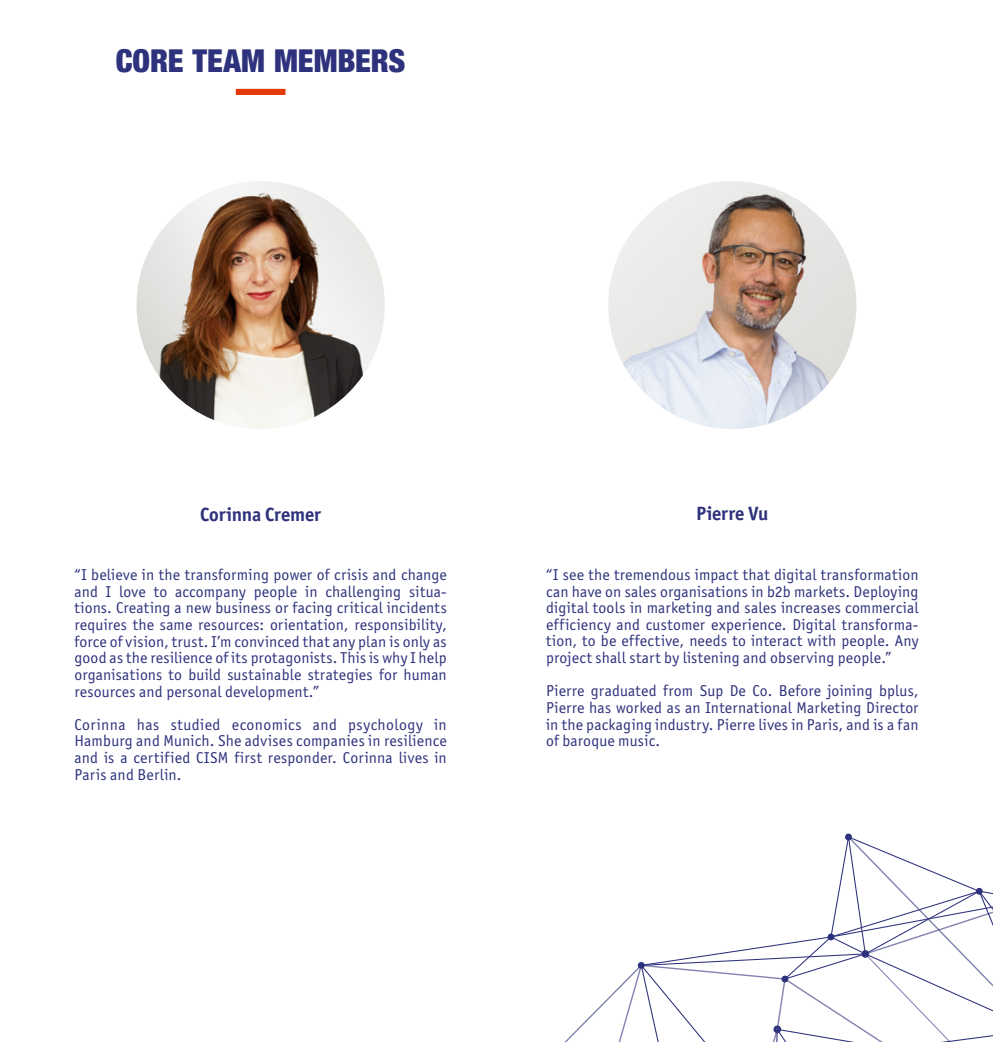
<style>
.page{position:relative;width:993px;height:1042px;background:#fff}
.page>*{position:absolute;margin:0;border:0;box-sizing:border-box;transform-origin:0 0}
.t1{font:900 condensed 31.5px "Helvetica Neue";color:#2e327c}
.t2{font:700 19.25px "Officina Sans ITC Std";letter-spacing:-.005em;color:#2e327c}
.t3{font:15.75px/16.6px "Officina Sans ITC Std";letter-spacing:.015em;color:#2e327c;text-align:justify}
</style>
<div class="page">
<img style="left:136px;top:181px;width:248px;height:248px;border-radius:124px">
<div style="left:236px;top:89px;width:49px;height:6px;background:#e4390b"></div>
<svg style="left:564px;top:835px;width:428px;height:207px"></svg>
<img style="left:608px;top:181px;width:248px;height:248px;border-radius:124px">
<h1 class="t1" style="left:116px;top:34px;width:291px">CORE TEAM MEMBERS</h1>
<p class="t2" style="left:200px;top:502px;width:122px">Corinna Cremer</p>
<p class="t3" style="left:74px;top:566px;width:374px">“I believe in the transforming power of crisis and change and I love to accompany people in challenging situa&shy;tions. Creating a new business or facing critical incidents requires the same resources: orientation, responsibility, force of vision, trust. I’m convinced that any plan is only as good as the resilience of its protagonists. This is why I help organisations to build sustainable strategies for human resources and personal development.”</p>
<p class="t3" style="left:74px;top:716px;width:374px">Corinna has studied economics and psychology in Hamburg and Munich. She advises companies in resilience and is a certified CISM first responder. Corinna lives in Paris and Berlin.</p>
<p class="t2" style="left:696px;top:502px;width:74px">Pierre Vu</p>
<p class="t3" style="left:546px;top:566px;width:374px">“I see the tremendous impact that digital transformation can have on sales organisations in b2b markets. Deploying digital tools in marketing and sales increases commercial efficiency and customer experience. Digital transforma&shy;tion, to be effective, needs to interact with people. Any project shall start by listening and observing people.”</p>
<p class="t3" style="left:546px;top:682px;width:374px">Pierre graduated from Sup De Co. Before joining bplus, Pierre has worked as an International Marketing Director in the packaging industry. Pierre lives in Paris, and is a fan of baroque music.</p>
</div>
